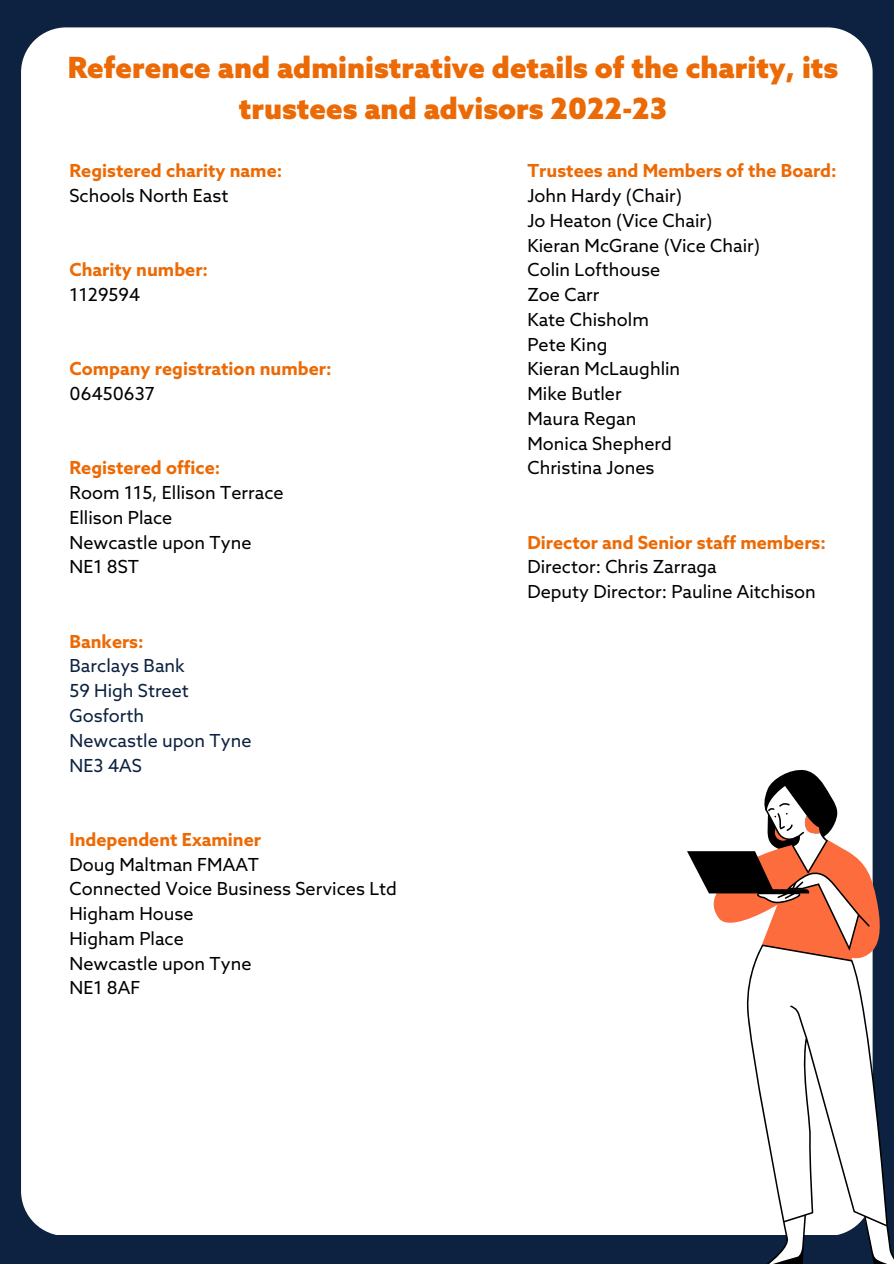
<style>
.page{position:relative;width:894px;height:1264px;background:#fff}
.page>*{position:absolute;margin:0;border:0;box-sizing:border-box;transform-origin:0 0}
.t1{font:900 29.25px/40.5px "Azo Sans";color:#ec6a05;text-align:center}
.t2{font:18px/24.8px "Azo Sans";color:#000}
.t3{font:700 18px "Azo Sans";color:#ec6a05}
.t4{font:18px/24.8px "Azo Sans";color:#0c2240}
</style>
<div class="page">
<div style="left:0;top:0;width:893px;height:1263px;background:#0c2240"></div>
<div style="left:21px;top:27px;width:851px;height:1207px;background:#fff"></div>
<svg style="left:753px;top:770px;width:120px;height:14px;background:#b2b2b2"></svg>
<svg style="left:686px;top:813px;width:59px;height:148px;background:#c4b7b2"></svg>
<svg style="left:745px;top:784px;width:148px;height:479px;background:#c4b5b3"></svg>
<h1 class="t1" style="left:68px;top:50px;width:771px">Reference and administrative details of the charity, its trustees and advisors 2022-23</h1>
<p class="t3" style="left:69px;top:161px;width:214px">Registered charity name:</p>
<p class="t2" style="left:69px;top:185px;width:160px">Schools North East</p>
<p class="t3" style="left:69px;top:260px;width:140px">Charity number:</p>
<p class="t2" style="left:69px;top:284px;width:72px">1129594</p>
<p class="t3" style="left:69px;top:359px;width:263px">Company registration number:</p>
<p class="t2" style="left:69px;top:383px;width:87px">06450637</p>
<p class="t3" style="left:69px;top:458px;width:152px">Registered office:</p>
<p class="t2" style="left:69px;top:482px;width:216px">Room 115, Ellison Terrace<br>Ellison Place<br>Newcastle upon Tyne<br>NE1 8ST</p>
<p class="t3" style="left:69px;top:632px;width:76px">Bankers:</p>
<p class="t4" style="left:69px;top:655px;width:183px">Barclays Bank<br>59 High Street<br>Gosforth<br>Newcastle upon Tyne<br>NE3 4AS</p>
<p class="t3" style="left:69px;top:830px;width:193px">Independent Examiner</p>
<p class="t2" style="left:69px;top:853px;width:329px">Doug Maltman FMAAT<br>Connected Voice Business Services Ltd<br>Higham House<br>Higham Place<br>Newcastle upon Tyne<br>NE1 8AF</p>
<p class="t3" style="left:527px;top:161px;width:311px">Trustees and Members of the Board:</p>
<p class="t2" style="left:527px;top:185px;width:234px">John Hardy (Chair)<br>Jo Heaton (Vice Chair)<br>Kieran McGrane (Vice Chair)<br>Colin Lofthouse<br>Zoe Carr<br>Kate Chisholm<br>Pete King<br>Kieran McLaughlin<br>Mike Butler<br>Maura Regan<br>Monica Shepherd<br>Christina Jones</p>
<p class="t3" style="left:527px;top:533px;width:300px">Director and Senior staff members:</p>
<p class="t2" style="left:527px;top:556px;width:290px">Director: Chris Zarraga<br>Deputy Director: Pauline Aitchison</p>
</div>
